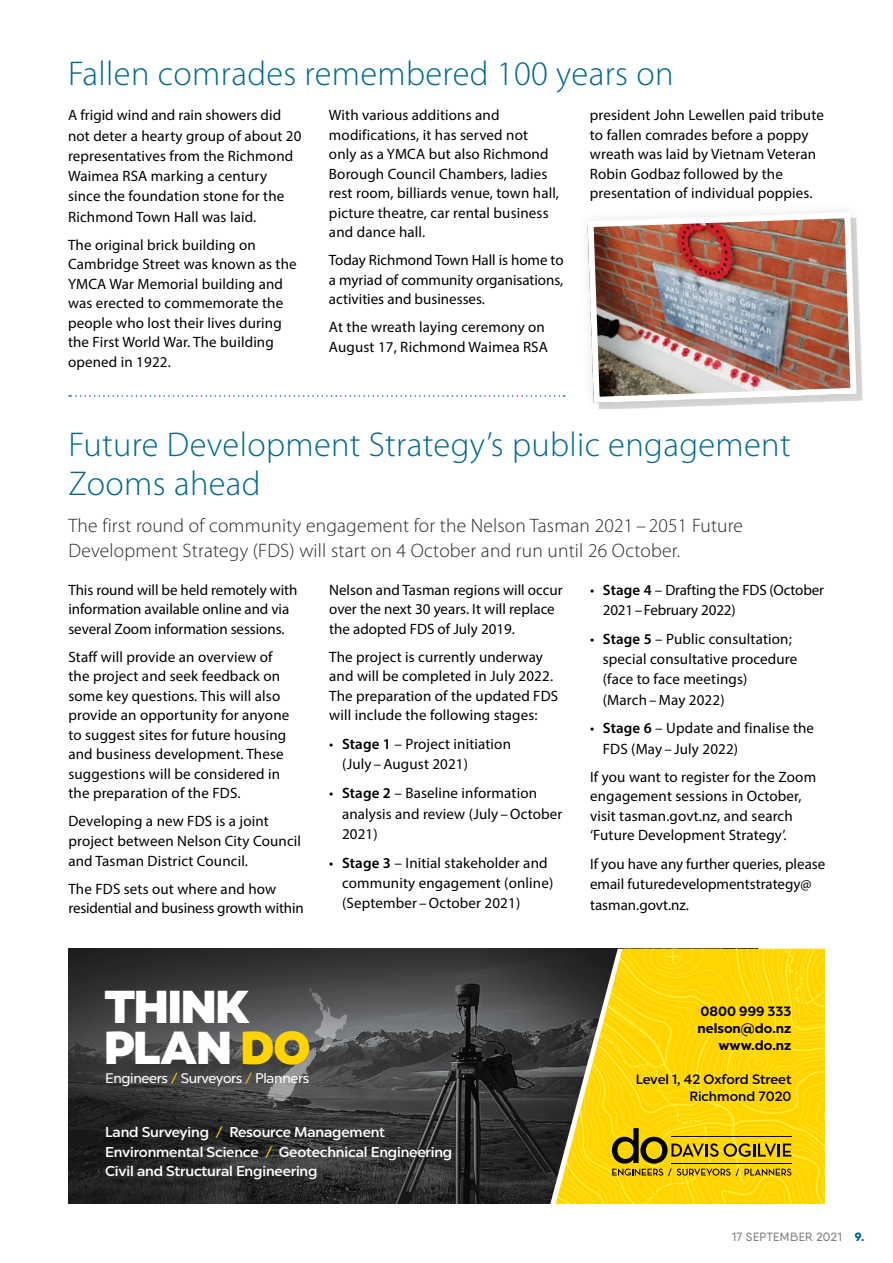
<style>
.page{position:relative;width:893px;height:1263px;background:#fff}
.page>*{position:absolute;margin:0;border:0;box-sizing:border-box;transform-origin:0 0}
.t1{font:800 47.4px/40.3px "Canaro";letter-spacing:-.025em;color:#fff}
.t2{font:300 34.5px/39px "Myriad Pro";letter-spacing:.01em;color:#006a90}
.t3{font:300 19.5px/24.8px "Myriad Pro";letter-spacing:.01em;color:#292829}
.t4{font:15px/19.5px "Myriad Pro";letter-spacing:.01em;color:#000}
.t5{font:15px/19.5px "Myriad Pro";letter-spacing:-.01em;color:#000}
.t6{font:500 14.25px/19.5px "Chronica Pro";letter-spacing:-.01em;color:#fff}
.t7{font:13.95px "Chronica Pro";letter-spacing:-.025em;color:#fff}
.t8{font:500 13.5px/17px "Chronica Pro";color:#000;text-align:right}
.t9{font:700 13.5px/17px "Chronica Pro";color:#000;text-align:right}
.t10{font:500 12px "Qanelas Soft DEMO";letter-spacing:.03em;color:#808285}
.s1{font-weight:600}
.s2{color:#ffd400}
.s3{color:#ffd500}
.s4{font-weight:800;color:#00648a}
</style>
<div class="page">
<svg style="left:69px;top:395px;width:496px;height:2px"></svg>
<svg style="left:68px;top:949px;width:482px;height:255px;background:#373739"></svg>
<svg style="left:266px;top:988px;width:81px;height:120px;background:#5f5f61"></svg>
<svg style="left:550px;top:949px;width:275px;height:255px;background:#debd11"></svg>
<svg style="left:598px;top:332px;width:265px;height:77px"></svg>
<img style="left:587px;top:211px;width:273px;height:195px">
<h2 class="t2" style="left:68px;top:54px;width:607px">Fallen comrades remembered 100 years on</h2>
<p class="t4" style="left:68px;top:105px;width:235px;line-height:20.2px">A frigid wind and rain showers did not deter a hearty group of about 20 representatives from the Richmond<br>Waimea RSA marking a century since the foundation stone for the<br>Richmond Town Hall was laid.</p>
<p class="t4" style="left:68px;top:235px;width:230px">The original brick building on<br>Cambridge Street was known as the<br>YMCA War Memorial building and was erected to commemorate the people who lost their lives during the First World War. The building opened in 1922.</p>
<p class="t4" style="left:329px;top:105px;width:232px">With various additions and modifications, it has served not only as a YMCA but also Richmond<br>Borough Council Chambers, ladies rest room, billiards venue, town hall, picture theatre, car rental business and dance hall.</p>
<p class="t4" style="left:329px;top:250px;width:236px;text-align:justify">Today Richmond Town Hall is home to a myriad of community organisations, activities and businesses.</p>
<p class="t4" style="left:329px;top:317px;width:220px">At the wreath laying ceremony on<br>August 17, Richmond Waimea RSA</p>
<p class="t4" style="left:590px;top:105px;width:235px">president John Lewellen paid tribute to fallen comrades before a poppy wreath was laid by Vietnam Veteran Robin Godbaz followed by the presentation of individual poppies.</p>
<h2 class="t2" style="left:68px;top:424px;width:724px">Future Development Strategy’s public engagement<br>Zooms ahead</h2>
<h3 class="t3" style="left:68px;top:513px;width:676px">The first round of community engagement for the Nelson Tasman 2021 – 2051 Future<br>Development Strategy (FDS) will start on 4 October and run until 26 October.</h3>
<p class="t4" style="left:68px;top:580px;width:230px">This round will be held remotely with information available online and via several Zoom information sessions.</p>
<p class="t4" style="left:68px;top:647px;width:222px">Staff will provide an overview of the project and seek feedback on some key questions. This will also provide an opportunity for anyone to suggest sites for future housing and business development. These suggestions will be considered in the preparation of the FDS.</p>
<p class="t4" style="left:68px;top:811px;width:234px">Developing a new FDS is a joint project between Nelson City Council and Tasman District Council.</p>
<p class="t5" style="left:68px;top:878px;width:237px">The FDS sets out where and how residential and business growth within</p>
<p class="t5" style="left:603px;top:579px;width:223px;line-height:20.2px;text-indent:-13px">• <span class="s1">Stage 4</span> – Drafting the FDS (October<br>2021–February 2022)</p>
<p class="t4" style="left:603px;top:628px;width:196px;line-height:20.2px;text-indent:-13px">• <span class="s1">Stage 5</span> – Public consultation; special consultative procedure (face to face meetings)<br>(March – May 2022)</p>
<p class="t4" style="left:603px;top:718px;width:213px;line-height:20.2px;text-indent:-13px">• <span class="s1">Stage 6</span> – Update and finalise the<br>FDS (May – July 2022)</p>
<p class="t4" style="left:590px;top:767px;width:228px">If you want to register for the Zoom engagement sessions in October, visit tasman.govt.nz, and search ‘Future Development Strategy’.</p>
<p class="t4" style="left:590px;top:854px;width:237px;line-height:20.2px">If you have any further queries, please email futuredevelopmentstrategy@ tasman.govt.nz.</p>
<p class="t4" style="left:329px;top:580px;width:235px">Nelson and Tasman regions will occur over the next 30 years. It will replace the adopted FDS of July 2019.</p>
<p class="t4" style="left:329px;top:647px;width:231px">The project is currently underway and will be completed in July 2022.<br>The preparation of the updated FDS will include the following stages:</p>
<p class="t4" style="left:342px;top:734px;width:170px;line-height:20.2px;text-indent:-13px">• <span class="s1">Stage 1</span> – Project initiation (July –August 2021)</p>
<p class="t4" style="left:342px;top:783px;width:222px;line-height:20.2px;text-indent:-13px">• <span class="s1">Stage 2</span> – Baseline information analysis and review (July –October<br>2021)</p>
<p class="t4" style="left:342px;top:852px;width:213px;line-height:20.2px;text-indent:-13px">• <span class="s1">Stage 3</span> – Initial stakeholder and community engagement (online) (September –October 2021)</p>
<h1 class="t1" style="left:104px;top:987px;width:208px">THINK<br>PLAN <span class="s2">DO</span></h1>
<p class="t7" style="left:105px;top:1070px;width:206px">Engineers <span class="s3">/</span> Surveyors <span class="s3">/</span> Planners</p>
<p class="t6" style="left:105px;top:1122px;width:348px">Land Surveying <span class="s2">/</span> Resource Management<br>Environmental Science <span class="s2">/</span> Geotechnical Engineering<br>Civil and Structural Engineering</p>
<p class="t9" style="left:697px;top:1003px;width:96px">0800 999 333 nelson@do.nz www.do.nz</p>
<p class="t8" style="left:636px;top:1070px;width:157px">Level 1, 42 Oxford Street<br>Richmond 7020</p>
<p class="t10" style="left:732px;top:1231px;width:134px">17 SEPTEMBER 2021 <span class="s4">9.</span></p>
</div>
